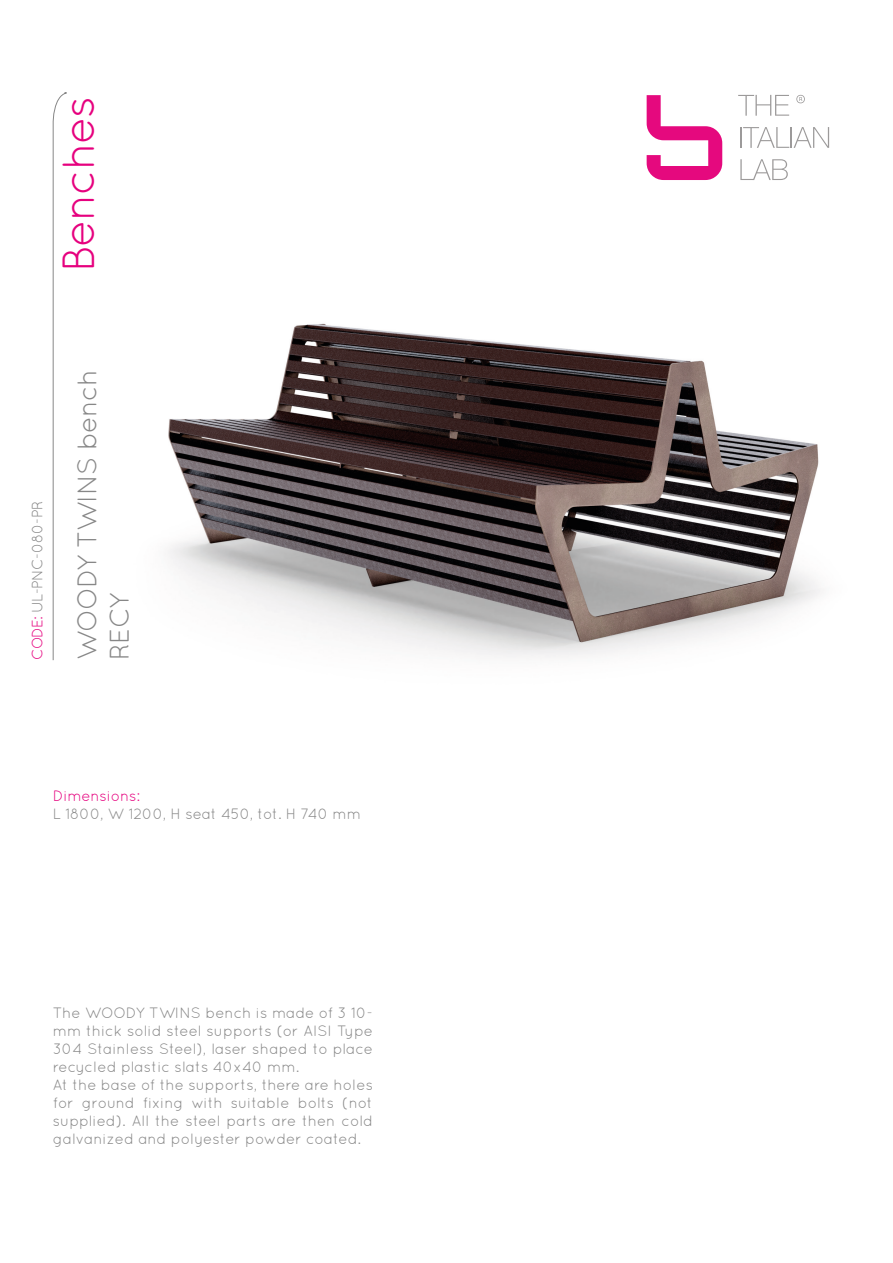
<style>
.page{position:relative;width:893px;height:1263px;background:#fff}
.page>*{position:absolute;margin:0;border:0;box-sizing:border-box;transform-origin:0 0}
.t1{font:45px "Quicksand";letter-spacing:-.03em;color:#e6007e}
.t2{font:27px/32.4px "Quicksand";letter-spacing:-.02em;color:#878787}
.t3{font:15px/18px "Quicksand";letter-spacing:-.005em;color:#878787;text-align:justify}
.t4{font:15px "Quicksand";letter-spacing:-.03em;color:#878787}
.t5{font:15px "Quicksand";letter-spacing:-.01em;color:#e6007e}
.s1{color:#e6007e}
</style>
<div class="page">
<img style="left:168px;top:323px;width:653px;height:335px">
<svg style="left:738px;top:95px;width:51px;height:21px"></svg>
<hr style="left:740px;top:127px;width:2px;height:21px;background:#9c9a9a">
<svg style="left:743px;top:127px;width:86px;height:21px"></svg>
<svg style="left:740px;top:159px;width:48px;height:21px"></svg>
<svg style="left:647px;top:95px;width:75px;height:85px"></svg>
<svg style="left:796px;top:95px;width:9px;height:8px"></svg>
<svg style="left:52px;top:92px;width:15px;height:569px"></svg>
<p class="t1" style="left:53px;top:272px;width:178px;rotate:-90deg">Benches</p>
<p class="t4" style="left:29px;top:660px;width:161px;rotate:-90deg"><span class="s1">CODE:</span> UL-PNC-080-PR</p>
<p class="t2" style="left:70px;top:660px;width:292px;rotate:-90deg">WOODY TWINS bench<br>RECY</p>
<p class="t5" style="left:53px;top:787px;width:89px">Dimensions:</p>
<p class="t3" style="left:53px;top:804px;width:310px">L 1800, W 1200, H seat 450, tot. H 740 mm</p>
<p class="t3" style="left:53px;top:1004px;width:322px">The WOODY TWINS bench is made of 3 10- mm thick solid steel supports (or AISI Type 304 Stainless Steel), laser shaped to place recycled plastic slats 40x40 mm.</p>
<p class="t3" style="left:53px;top:1076px;width:322px">At the base of the supports, there are holes for ground fixing with suitable bolts (not supplied). All the steel parts are then cold galvanized and polyester powder coated.</p>
</div>
